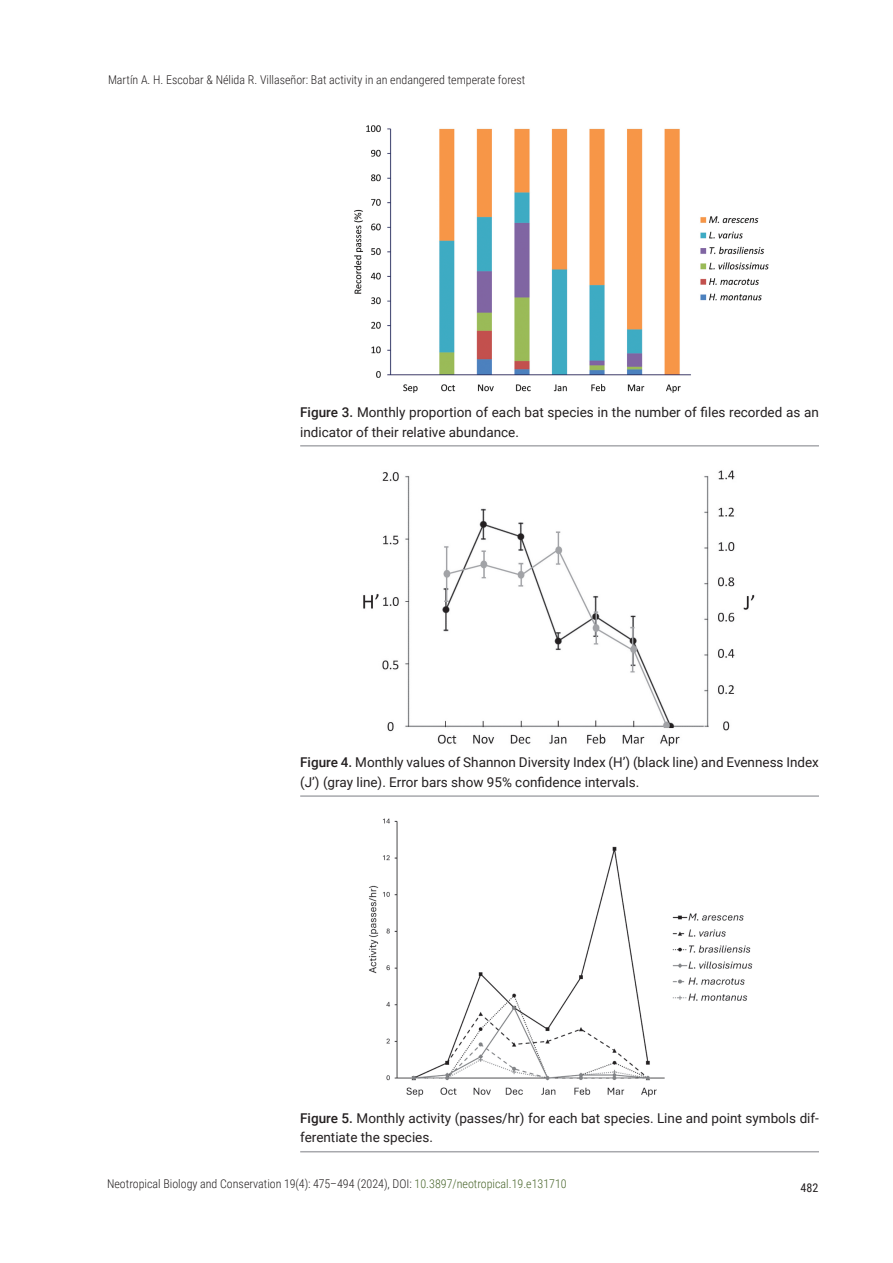
<style>
.page{position:relative;width:893px;height:1263px;background:#fff}
.page>*{position:absolute;margin:0;border:0;box-sizing:border-box;transform-origin:0 0}
.FIG_-_Caption{font:13.5px/19.8px "Roboto";color:#231f20}
.t1{font:300 12px "Roboto Condensed";color:#231f20}
.t2{font:12px "Roboto Condensed";color:#231f20}
.s1{font-weight:500}
.s2{color:#47642a}
</style>
<div class="page">
<img style="left:354px;top:125px;width:415px;height:268px">
<hr style="left:300px;top:445px;width:519px;height:2px;background:#a8a9ad">
<hr style="left:300px;top:795px;width:519px;height:2px;background:#a8a9ad">
<img style="left:363px;top:470px;width:392px;height:277px">
<hr style="left:300px;top:1151px;width:519px;height:1px;background:#a8a9ad">
<img style="left:369px;top:818px;width:384px;height:279px">
<p class="t1" style="left:108px;top:71px;width:419px">Martín A. H. Escobar &amp; Nélida R. Villaseñor: Bat activity in an endangered temperate forest</p>
<p class="FIG_-_Caption" style="left:300px;top:402px;width:520px"><span class="s1">Figure 3.</span> Monthly proportion of each bat species in the number of files recorded as an indicator of their relative abundance.</p>
<p class="FIG_-_Caption" style="left:300px;top:752px;width:520px"><span class="s1">Figure 4.</span> Monthly values of Shannon Diversity Index (H’) (black line) and Evenness Index (J’) (gray line). Error bars show 95% confidence intervals.</p>
<p class="FIG_-_Caption" style="left:300px;top:1107px;width:520px"><span class="s1">Figure 5.</span> Monthly activity (passes/hr) for each bat species. Line and point symbols dif&shy;ferentiate the species.</p>
<p class="t1" style="left:107px;top:1175px;width:461px">Neotropical Biology and Conservation 19(4): 475–494 (2024), DOI: <span class="s2">10.3897/neotropical.19.e131710</span></p>
<p class="t2" style="left:801px;top:1179px;width:19px">482</p>
</div>
